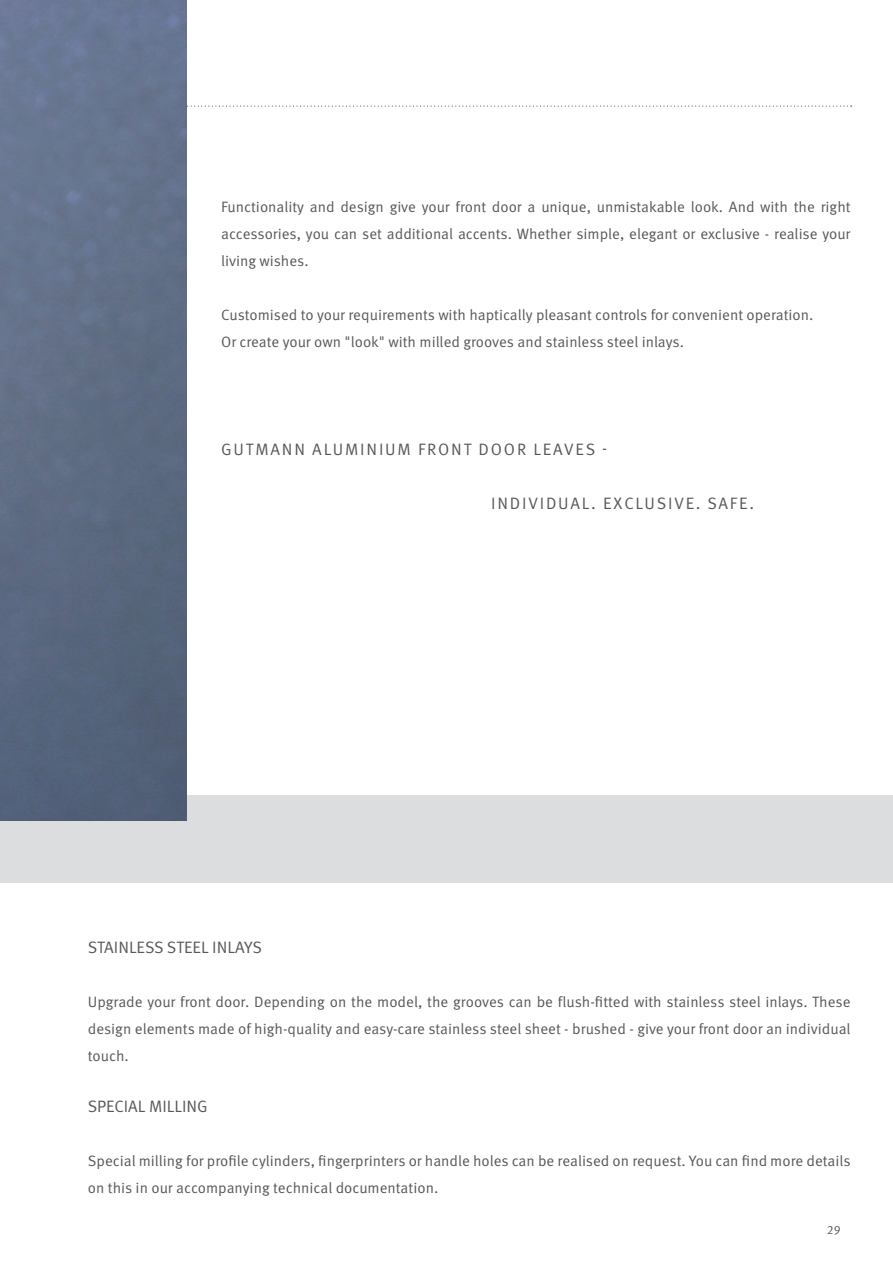
<style>
.page{position:relative;width:893px;height:1263px;background:#fff}
.page>*{position:absolute;margin:0;border:0;box-sizing:border-box;transform-origin:0 0}
.t1{font:16.5px "Gutmann Meta Norm";letter-spacing:.11em;color:#57585a}
.t2{font:16.5px "Gutmann Meta Norm";color:#57585a}
.t3{font:15px/27px "Gutmann Meta Norm";color:#57585a;text-align:justify}
.t4{font:12px "Gutmann Meta Norm";color:#57585a}
</style>
<div class="page">
<svg style="left:187px;top:106px;width:665px;height:1px"></svg>
<div style="left:0;top:795px;width:893px;height:88px;background:#dcdddf"></div>
<img style="left:0;top:0;width:187px;height:820px">
<p class="t3" style="left:221px;top:192px;width:631px">Functionality and design give your front door a unique, unmistakable look. And with the right accessories, you can set additional accents. Whether simple, elegant or exclusive - realise your living wishes.</p>
<p class="t3" style="left:221px;top:300px;width:594px">Customised to your requirements with haptically pleasant controls for convenient operation.<br>Or create your own "look" with milled grooves and stainless steel inlays.</p>
<p class="t1" style="left:221px;top:437px;width:387px">GUTMANN ALUMINIUM FRONT DOOR LEAVES -</p>
<p class="t2" style="left:88px;top:935px;width:176px">STAINLESS STEEL INLAYS</p>
<p class="t1" style="left:491px;top:491px;width:264px">INDIVIDUAL. EXCLUSIVE. SAFE.</p>
<p class="t3" style="left:88px;top:987px;width:764px">Upgrade your front door. Depending on the model, the grooves can be flush-fitted with stainless steel inlays. These design elements made of high-quality and easy-care stainless steel sheet - brushed - give your front door an individual touch.</p>
<p class="t2" style="left:88px;top:1093px;width:121px">SPECIAL MILLING</p>
<p class="t3" style="left:88px;top:1146px;width:764px">Special milling for profile cylinders, fingerprinters or handle holes can be realised on request. You can find more details on this in our accompanying technical documentation.</p>
<p class="t4" style="left:827px;top:1221px;width:15px">29</p>
</div>
